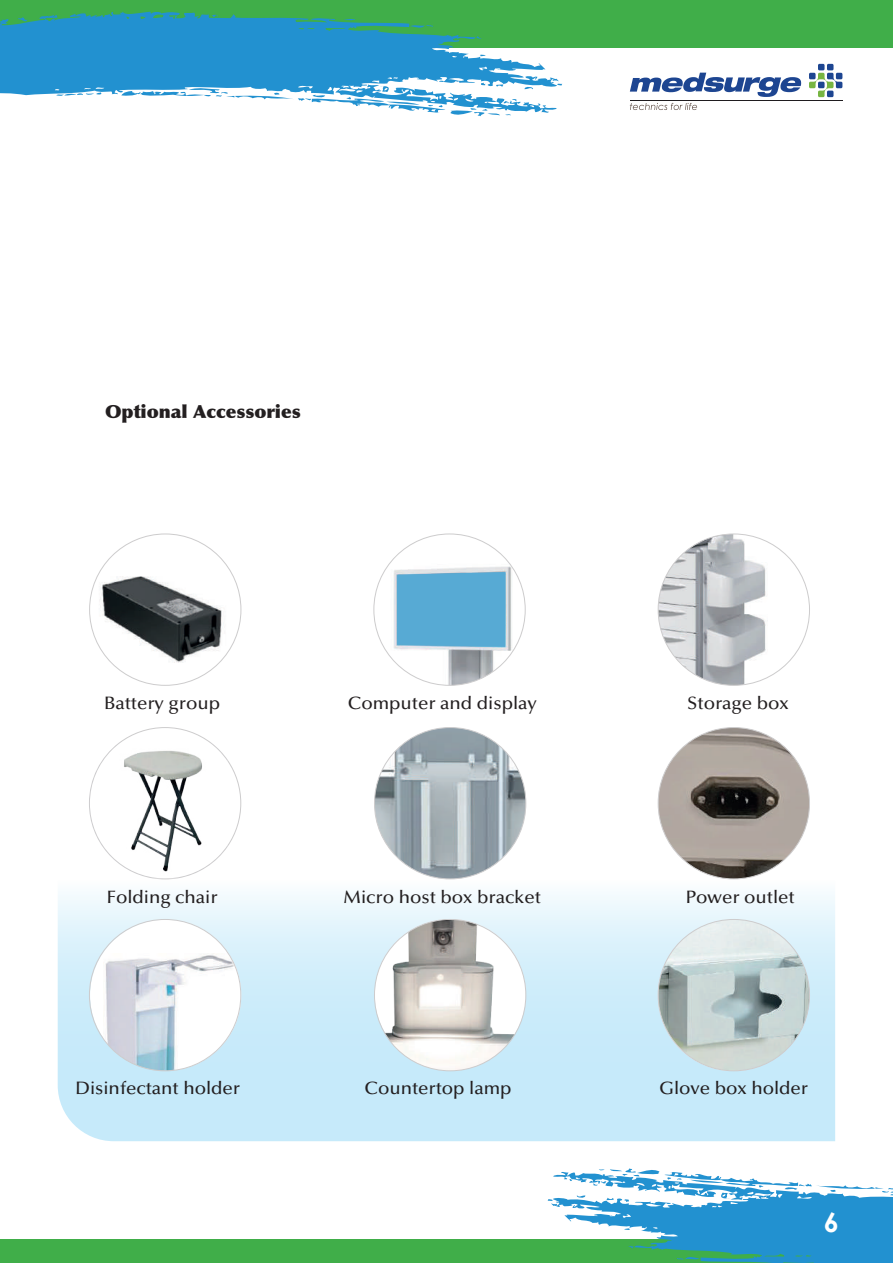
<style>
.page{position:relative;width:893px;height:1263px;background:#fff}
.page>*{position:absolute;margin:0;border:0;box-sizing:border-box;transform-origin:0 0}
.t1{font:700 27px "Century Gothic";color:#fff}
.t2{font:500 18px "Optima LT Std";color:#231f20;scale:1.04 1}
.t3{font:900 18px "Optima LT Std";color:#231f20;scale:1.04 1}
</style>
<div class="page">
<svg style="left:58px;top:894px;width:777px;height:247px;background:#d0edfa"></svg>
<div style="left:0;top:0;width:892px;height:48px;background:#40ae49"></div>
<div style="left:0;top:1239px;width:892px;height:24px;background:#40ae49"></div>
<svg style="left:809px;top:64px;width:33px;height:33px"></svg>
<svg style="left:630px;top:103px;width:67px;height:7px"></svg>
<svg style="left:630px;top:73px;width:171px;height:24px"></svg>
<svg style="left:0;top:11px;width:559px;height:102px;fill:#2291d0"></svg>
<svg style="left:211px;top:14px;width:7px;height:3px"></svg>
<svg style="left:410px;top:24px;width:23px;height:6px"></svg>
<svg style="left:480px;top:54px;width:6px;height:2px"></svg>
<svg style="left:121px;top:83px;width:395px;height:33px"></svg>
<svg style="left:548px;top:1168px;width:344px;height:95px"></svg>
<svg style="left:89px;top:533px;width:152px;height:153px"></svg>
<svg style="left:119px;top:727px;width:122px;height:152px"></svg>
<img style="left:89px;top:743px;width:139px;height:135px">
<svg style="left:374px;top:727px;width:152px;height:152px"></svg>
<svg style="left:658px;top:727px;width:152px;height:152px"></svg>
<svg style="left:658px;top:919px;width:152px;height:152px;background:#c2d2d4"></svg>
<svg style="left:374px;top:919px;width:152px;height:152px"></svg>
<svg style="left:89px;top:919px;width:152px;height:152px"></svg>
<svg style="left:658px;top:533px;width:152px;height:153px"></svg>
<svg style="left:373px;top:533px;width:153px;height:153px"></svg>
<p class="t3" style="left:105px;top:401px;width:190px">Optional Accessories</p>
<p class="t2" style="left:104px;top:692px;width:113px">Battery group</p>
<p class="t2" style="left:348px;top:692px;width:183px">Computer and display</p>
<p class="t2" style="left:687px;top:692px;width:99px">Storage box</p>
<p class="t2" style="left:107px;top:887px;width:108px">Folding chair</p>
<p class="t2" style="left:344px;top:887px;width:191px">Micro host box bracket</p>
<p class="t2" style="left:686px;top:887px;width:106px">Power outlet</p>
<p class="t2" style="left:76px;top:1077px;width:160px">Disinfectant holder</p>
<p class="t2" style="left:365px;top:1077px;width:143px">Countertop lamp</p>
<p class="t2" style="left:659px;top:1077px;width:144px">Glove box holder</p>
<h1 class="t1" style="left:824px;top:1202px;width:17px">6</h1>
</div>
